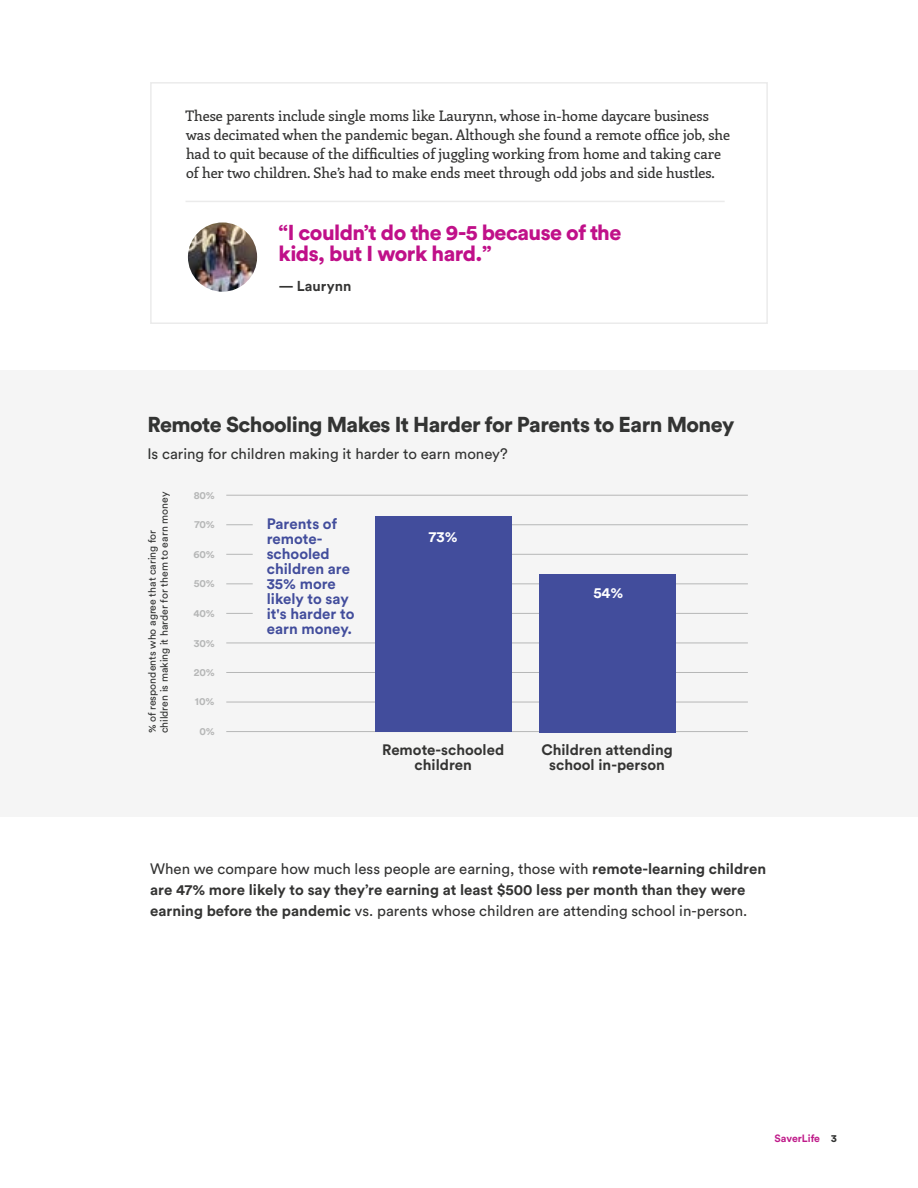
<style>
.page{position:relative;width:918px;height:1188px;background:#fff}
.page>*{position:absolute;margin:0;border:0;box-sizing:border-box;transform-origin:0 0}
.t1{font:900 21.3px "Circular Std";letter-spacing:-.025em;color:#333433}
.t2{font:900 21.3px/21.3px "Circular Std";letter-spacing:-.025em;color:#c01089}
.t3{font:700 15px/15px "Circular Std";color:#343433;text-align:center}
.t4{font:700 15px/15px "Circular Std";color:#424d9c}
.t5{font:15px "Circular Std";color:#333433}
.t6{font:700 15px "Circular Std";color:#fff}
.t7{font:500 14.25px/19px "Enriqueta";color:#343433}
.t8{font:700 14.25px "Circular Std";color:#343433}
.t9{font:10.5px/12px "Circular Std";color:#333433}
.t10{font:700 10.5px "Circular Std";color:#b6b7b7}
.t11{font:700 10.5px "Circular Std";color:#bf1a89}
.s1{font-weight:400}
.s2{font-weight:900;color:#333433}
</style>
<div class="page">
<div style="left:0;top:370px;width:918px;height:446px;background:#f5f5f5"></div>
<hr style="left:226px;top:731px;width:522px;height:1px;background:#b6b7b7">
<hr style="left:226px;top:643px;width:522px;height:1px;background:#b6b7b7">
<hr style="left:226px;top:702px;width:522px;height:1px;background:#b6b7b7">
<svg style="left:226px;top:613px;width:27px;height:1px"></svg>
<svg style="left:226px;top:525px;width:27px;height:1px"></svg>
<svg style="left:226px;top:554px;width:27px;height:1px"></svg>
<hr style="left:226px;top:672px;width:522px;height:1px;background:#b6b7b7">
<svg style="left:226px;top:584px;width:27px;height:1px"></svg>
<hr style="left:226px;top:495px;width:522px;height:1px;background:#b6b7b7">
<hr style="left:484px;top:613px;width:264px;height:1px;background:#b6b7b7">
<hr style="left:484px;top:525px;width:264px;height:1px;background:#b6b7b7">
<hr style="left:484px;top:554px;width:264px;height:1px;background:#b6b7b7">
<hr style="left:484px;top:584px;width:264px;height:1px;background:#b6b7b7">
<div style="left:375px;top:516px;width:136px;height:216px;background:#424d9c"></div>
<div style="left:540px;top:574px;width:136px;height:158px;background:#424d9c"></div>
<div style="left:150px;top:82px;width:618px;height:242px;background:#fff;border:2px solid #ebebeb"></div>
<hr style="left:186px;top:201px;width:539px;height:1px;background:#ebebeb">
<img style="left:188px;top:222px;width:69px;height:70px;border-radius:35px">
<p class="t7" style="left:186px;top:106px;width:546px">These parents include single moms like Laurynn, whose in-home daycare business was decimated when the pandemic began. Although she found a remote office job, she had to quit because of the difficulties of juggling working from home and taking care of her two children. She’s had to make ends meet through odd jobs and side hustles.</p>
<h1 class="t2" style="left:279px;top:221px;width:344px">“I couldn’t do the 9-5 because of the kids, but I work hard.”</h1>
<p class="t8" style="left:279px;top:277px;width:74px">— Laurynn</p>
<h1 class="t1" style="left:147px;top:411px;width:589px">Remote Schooling Makes It Harder for Parents to Earn Money</h1>
<p class="t5" style="left:147px;top:445px;width:362px">Is caring for children making it harder to earn money?</p>
<p class="t9" style="left:146px;top:733px;width:243px;rotate:-90deg">% of respondents who agree that caring for children is making it harder for them to earn money</p>
<p class="t10" style="left:194px;top:489px;width:23px">80%</p>
<p class="t10" style="left:195px;top:518px;width:22px">70%</p>
<p class="t10" style="left:194px;top:547px;width:23px">60%</p>
<p class="t10" style="left:194px;top:577px;width:23px">50%</p>
<p class="t10" style="left:193px;top:607px;width:23px">40%</p>
<p class="t10" style="left:194px;top:636px;width:23px">30%</p>
<p class="t10" style="left:194px;top:666px;width:23px">20%</p>
<p class="t10" style="left:195px;top:695px;width:21px">10%</p>
<p class="t10" style="left:200px;top:725px;width:17px">0%</p>
<p class="t4" style="left:267px;top:516px;width:89px">Parents of remote&shy;schooled children are<br>35% more likely to say it's harder to earn money.</p>
<p class="t6" style="left:429px;top:527px;width:30px">73%</p>
<p class="t6" style="left:593px;top:583px;width:32px">54%</p>
<p class="t3" style="left:382px;top:742px;width:124px">Remote-schooled children</p>
<p class="t3" style="left:541px;top:742px;width:133px">Children attending school in-person</p>
<p class="t3" style="left:150px;top:858px;width:617px;line-height:21px;text-align:left"><span class="s1">When we compare how much less people are earning, those with</span> remote-learning children are 47% more likely to say they’re earning at least $500 less per month than they were earning before the pandemic <span class="s1">vs. parents whose children are attending school in-person.</span></p>
<p class="t11" style="left:775px;top:1132px;width:64px">SaverLife <span class="s2">3</span></p>
</div>
